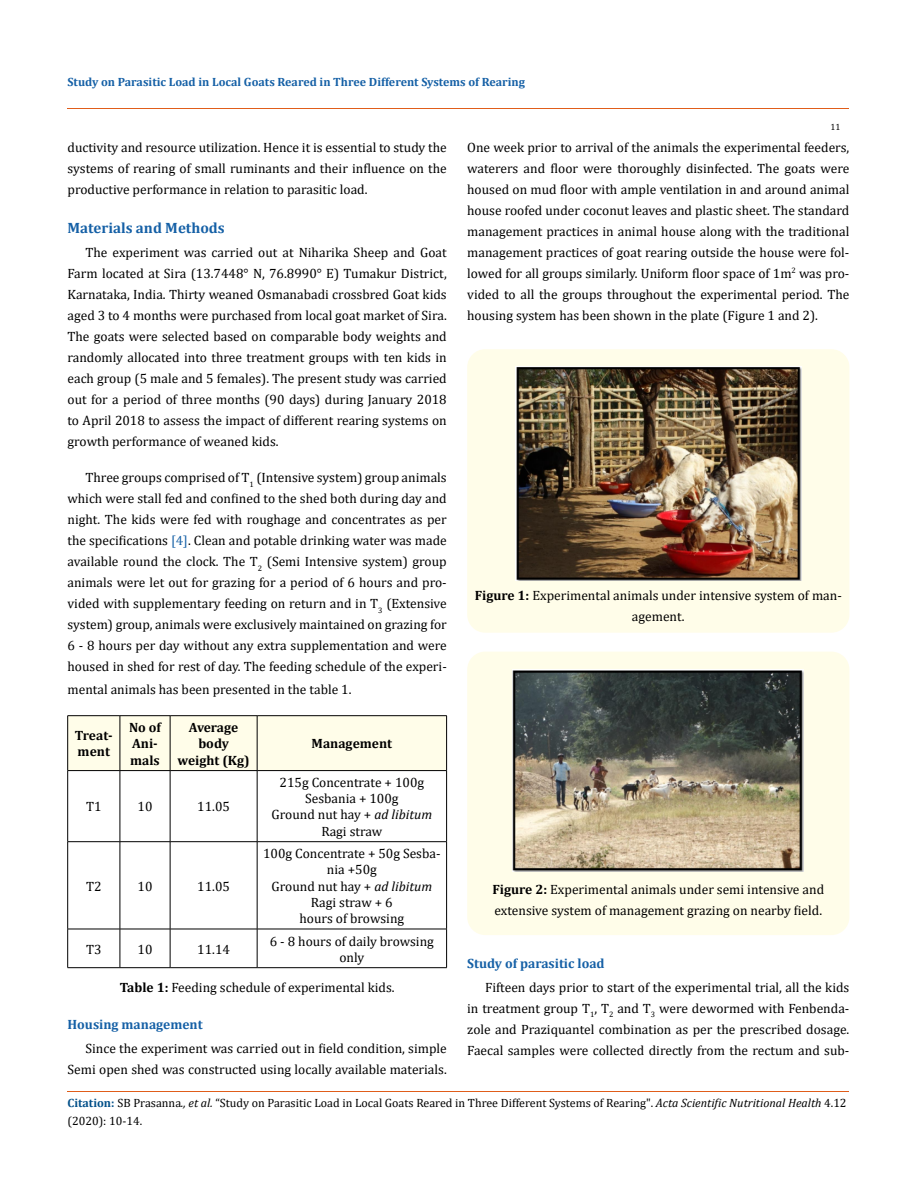
<style>
.page{position:relative;width:917px;height:1188px;background:#fff}
.page>*{position:absolute;margin:0;border:0;box-sizing:border-box;transform-origin:0 0}
.t1{font:700 15px "Cambria";color:#1560a6}
.t2{font:13.5px/21px "Cambria";color:#000;text-align:justify}
.t3{font:700 13.5px/16.2px "Cambria";color:#000}
.t4{font:700 13.5px "Cambria";color:#1560a6}
.t5{font:12px/18px "Cambria";color:#000}
.t6{font:700 12px "Cambria";color:#1560a6}
.t7{font:9px "Cambria";color:#000}
.s1{color:#1560a6}
.s2{font-style:italic}
.s3{font-weight:700}
.s4{font-weight:700;color:#035089}
</style>
<div class="page">
<hr style="left:67px;top:109px;width:782px;height:1px;background:#e05d1a">
<div style="left:68px;top:716px;width:378px;height:54px;background:#fffde9"></div>
<hr style="left:67px;top:715px;width:53px;height:1px;background:#000">
<hr style="left:67px;top:716px;width:1px;height:54px;background:#000">
<hr style="left:120px;top:715px;width:50px;height:1px;background:#000">
<hr style="left:120px;top:716px;width:1px;height:54px;background:#000">
<hr style="left:170px;top:715px;width:87px;height:1px;background:#000">
<hr style="left:170px;top:716px;width:1px;height:54px;background:#000">
<hr style="left:257px;top:715px;width:190px;height:1px;background:#000">
<hr style="left:257px;top:716px;width:1px;height:54px;background:#000">
<hr style="left:446px;top:716px;width:1px;height:54px;background:#000">
<hr style="left:67px;top:770px;width:53px;height:1px;background:#000">
<hr style="left:67px;top:771px;width:1px;height:71px;background:#000">
<hr style="left:120px;top:770px;width:50px;height:1px;background:#000">
<hr style="left:120px;top:771px;width:1px;height:71px;background:#000">
<hr style="left:170px;top:770px;width:87px;height:1px;background:#000">
<hr style="left:170px;top:771px;width:1px;height:71px;background:#000">
<hr style="left:257px;top:770px;width:190px;height:1px;background:#000">
<hr style="left:257px;top:771px;width:1px;height:71px;background:#000">
<hr style="left:446px;top:771px;width:1px;height:71px;background:#000">
<hr style="left:67px;top:841px;width:53px;height:1px;background:#000">
<hr style="left:67px;top:842px;width:1px;height:87px;background:#000">
<hr style="left:120px;top:841px;width:50px;height:1px;background:#000">
<hr style="left:120px;top:842px;width:1px;height:87px;background:#000">
<hr style="left:170px;top:841px;width:87px;height:1px;background:#000">
<hr style="left:170px;top:842px;width:1px;height:87px;background:#000">
<hr style="left:257px;top:841px;width:190px;height:1px;background:#000">
<hr style="left:257px;top:842px;width:1px;height:87px;background:#000">
<hr style="left:446px;top:842px;width:1px;height:87px;background:#000">
<hr style="left:67px;top:929px;width:53px;height:1px;background:#000">
<hr style="left:67px;top:929px;width:1px;height:39px;background:#000">
<hr style="left:120px;top:929px;width:50px;height:1px;background:#000">
<hr style="left:120px;top:929px;width:1px;height:39px;background:#000">
<hr style="left:170px;top:929px;width:87px;height:1px;background:#000">
<hr style="left:170px;top:929px;width:1px;height:39px;background:#000">
<hr style="left:257px;top:929px;width:190px;height:1px;background:#000">
<hr style="left:257px;top:929px;width:1px;height:39px;background:#000">
<hr style="left:446px;top:929px;width:1px;height:39px;background:#000">
<hr style="left:67px;top:967px;width:53px;height:1px;background:#000">
<hr style="left:120px;top:967px;width:50px;height:1px;background:#000">
<hr style="left:170px;top:967px;width:87px;height:1px;background:#000">
<hr style="left:257px;top:967px;width:190px;height:1px;background:#000">
<div style="left:467px;top:349px;width:382px;height:284px;background:#fffde9;border-radius:18px"></div>
<img style="left:515px;top:366px;width:286px;height:215px">
<div style="left:467px;top:652px;width:382px;height:283px;background:#fffde9;border-radius:18px"></div>
<img style="left:513px;top:670px;width:290px;height:202px">
<hr style="left:67px;top:1091px;width:782px;height:1px;background:#e05d1a">
<p class="t6" style="left:67px;top:73px;width:459px">Study on Parasitic Load in Local Goats Reared in Three Different Systems of Rearing</p>
<p class="t7" style="left:830px;top:122px;width:11px">11</p>
<p class="t2" style="left:67px;top:136px;width:381px">ductivity and resource utilization. Hence it is essential to study the systems of rearing of small ruminants and their influence on the productive performance in relation to parasitic load.</p>
<p class="t1" style="left:67px;top:218px;width:159px">Materials and Methods</p>
<p class="t2" style="left:67px;top:242px;width:381px;text-indent:18px">The experiment was carried out at Niharika Sheep and Goat Farm located at Sira (13.7448° N, 76.8990° E) Tumakur District, Karnataka, India. Thirty weaned Osmanabadi crossbred Goat kids aged 3 to 4 months were purchased from local goat market of Sira.<br>The goats were selected based on comparable body weights and randomly allocated into three treatment groups with ten kids in each group (5 male and 5 females). The present study was carried out for a period of three months (90 days) during January 2018 to April 2018 to assess the impact of different rearing systems on growth performance of weaned kids.</p>
<p class="t2" style="left:67px;top:467px;width:381px;text-indent:18px">Three groups comprised of T<sub>1</sub> (Intensive system) group animals which were stall fed and confined to the shed both during day and night. The kids were fed with roughage and concentrates as per the specifications <span class="s1">[4]</span>. Clean and potable drinking water was made available round the clock. The T<sub>2</sub> (Semi Intensive system) group animals were let out for grazing for a period of 6 hours and pro&shy;vided with supplementary feeding on return and in T<sub>3</sub> (Extensive system) group, animals were exclusively maintained on grazing for 6 - 8 hours per day without any extra supplementation and were housed in shed for rest of day. The feeding schedule of the experi-</p>
<p class="t2" style="left:67px;top:679px;width:285px">mental animals has been presented in the table 1.</p>
<p class="t3" style="left:75px;top:727px;width:40px">Treat&shy;ment</p>
<p class="t3" style="left:129px;top:719px;width:33px">No of<br>Ani&shy;mals</p>
<p class="t3" style="left:178px;top:719px;width:73px;text-align:center">Average body weight (Kg)</p>
<p class="t3" style="left:311px;top:735px;width:82px">Management</p>
<p class="t2" style="left:86px;top:796px;width:17px">T1</p>
<p class="t2" style="left:137px;top:796px;width:16px">10</p>
<p class="t2" style="left:197px;top:796px;width:34px">11.05</p>
<p class="t2" style="left:86px;top:875px;width:17px">T2</p>
<p class="t2" style="left:137px;top:875px;width:16px">10</p>
<p class="t2" style="left:197px;top:875px;width:34px">11.05</p>
<p class="t2" style="left:271px;top:774px;width:162px;line-height:16.2px;text-align:center">215g Concentrate + 100g<br>Sesbania + 100g<br>Ground nut hay + <span class="s2">ad libitum<br></span>Ragi straw</p>
<p class="t2" style="left:263px;top:845px;width:179px;line-height:16.2px;text-align:center">100g Concentrate + 50g Sesba&shy;nia +50g<br>Ground nut hay + <span class="s2">ad libitum<br></span>Ragi straw + 6<br>hours of browsing</p>
<p class="t2" style="left:86px;top:938px;width:17px">T3</p>
<p class="t2" style="left:137px;top:938px;width:16px">10</p>
<p class="t2" style="left:197px;top:938px;width:34px">11.14</p>
<p class="t2" style="left:270px;top:933px;width:165px;line-height:16.2px;text-align:center">6 - 8 hours of daily browsing only</p>
<p class="t2" style="left:120px;top:976px;width:276px"><span class="s3">Table 1:</span> Feeding schedule of experimental kids.</p>
<p class="t4" style="left:67px;top:1015px;width:137px">Housing management</p>
<p class="t2" style="left:67px;top:1038px;width:381px;text-align:right">Since the experiment was carried out in field condition, simple<br>Semi open shed was constructed using locally available materials.</p>
<p class="t2" style="left:467px;top:136px;width:384px">One week prior to arrival of the animals the experimental feeders, waterers and floor were thoroughly disinfected. The goats were housed on mud floor with ample ventilation in and around animal house roofed under coconut leaves and plastic sheet. The standard management practices in animal house along with the traditional management practices of goat rearing outside the house were fol&shy;lowed for all groups similarly. Uniform floor space of 1m<sup>2</sup> was pro&shy;vided to all the groups throughout the experimental period. The housing system has been shown in the plate (Figure 1 and 2).</p>
<p class="t2" style="left:474px;top:585px;width:369px;text-align:center"><span class="s3">Figure 1:</span> Experimental animals under intensive system of man&shy;agement.</p>
<p class="t2" style="left:492px;top:879px;width:333px"><span class="s3">Figure 2:</span> Experimental animals under semi intensive and extensive system of management grazing on nearby field.</p>
<p class="t4" style="left:467px;top:953px;width:139px">Study of parasitic load</p>
<p class="t2" style="left:467px;top:976px;width:384px;text-indent:18px">Fifteen days prior to start of the experimental trial, all the kids in treatment group T<sub>1</sub>, T<sub>2</sub> and T<sub>3</sub> were dewormed with Fenbenda&shy;zole and Praziquantel combination as per the prescribed dosage.<br>Faecal samples were collected directly from the rectum and sub-</p>
<p class="t5" style="left:67px;top:1094px;width:780px"><span class="s4">Citation:</span> SB Prasanna<span class="s2">., et al.</span> “Study on Parasitic Load in Local Goats Reared in Three Different Systems of Rearing". <span class="s2">Acta Scientific Nutritional Health</span> 4.12 (2020): 10-14.</p>
</div>
